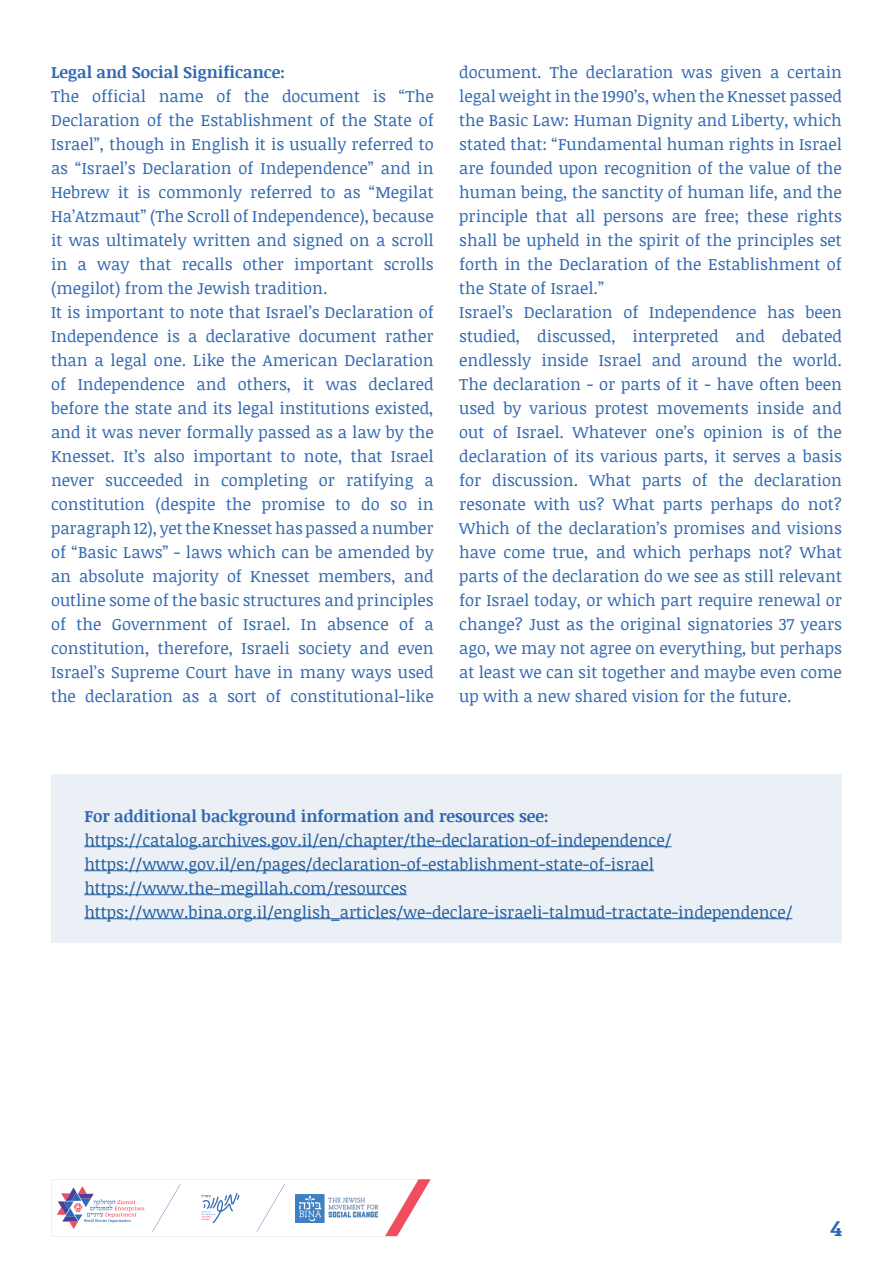
<style>
.page{position:relative;width:893px;height:1263px;background:#fff}
.page>*{position:absolute;margin:0;border:0;box-sizing:border-box;transform-origin:0 0}
.t1{font:700 22.5px "Noticia Text";color:#3069b3}
.t2{font:16.5px/24px "Noticia Text";color:#3069b3}
.t3{font:16.5px/24px "Noticia Text";color:#215e9e}
.t4{font:700 16.5px "Noticia Text";color:#3069b3}
</style>
<div class="page">
<div style="left:51px;top:774px;width:791px;height:168px;background:#ebeff6"></div>
<hr style="left:84px;top:846px;width:587px;height:1px;background:#215e9e">
<hr style="left:84px;top:870px;width:570px;height:1px;background:#215e9e">
<hr style="left:84px;top:894px;width:323px;height:1px;background:#215e9e">
<hr style="left:84px;top:918px;width:708px;height:1px;background:#215e9e">
<svg style="left:51px;top:1179px;width:380px;height:57px"></svg>
<p class="t4" style="left:51px;top:60px;width:236px">Legal and Social Significance:</p>
<p class="t2" style="left:51px;top:84px;width:384px">The official name of the document is “The Declaration of the Establishment of the State of Israel”, though in English it is usually referred to as “Israel’s Declaration of Independence” and in Hebrew it is commonly referred to as “Megilat Ha’Atzmaut” (The Scroll of Independence), because it was ultimately written and signed on a scroll in a way that recalls other important scrolls (megilot) from the Jewish tradition.<br>It is important to note that Israel’s Declaration of Independence is a declarative document rather than a legal one. Like the American Declaration of Independence and others, it was declared before the state and its legal institutions existed, and it was never formally passed as a law by the Knesset. It’s also important to note, that Israel never succeeded in completing or ratifying a constitution (despite the promise to do so in paragraph 12), yet the Knesset has passed a number of “Basic Laws” - laws which can be amended by an absolute majority of Knesset members, and outline some of the basic structures and principles of the Government of Israel. In absence of a constitution, therefore, Israeli society and even Israel’s Supreme Court have in many ways used the declaration as a sort of constitutional-like</p>
<p class="t2" style="left:459px;top:60px;width:384px">document. The declaration was given a certain legal weight in the 1990’s, when the Knesset passed the Basic Law: Human Dignity and Liberty, which stated that: “Fundamental human rights in Israel are founded upon recognition of the value of the human being, the sanctity of human life, and the principle that all persons are free; these rights shall be upheld in the spirit of the principles set forth in the Declaration of the Establishment of the State of Israel.”<br>Israel’s Declaration of Independence has been studied, discussed, interpreted and debated endlessly inside Israel and around the world.<br>The declaration - or parts of it - have often been used by various protest movements inside and out of Israel. Whatever one’s opinion is of the declaration of its various parts, it serves a basis for discussion. What parts of the declaration resonate with us? What parts perhaps do not?<br>Which of the declaration’s promises and visions have come true, and which perhaps not? What parts of the declaration do we see as still relevant for Israel today, or which part require renewal or change? Just as the original signatories 37 years ago, we may not agree on everything, but perhaps at least we can sit together and maybe even come up with a new shared vision for the future.</p>
<p class="t4" style="left:84px;top:804px;width:466px">For additional background information and resources see:</p>
<p class="t3" style="left:84px;top:828px;width:709px">https://catalog.archives.gov.il/en/chapter/the-declaration-of-independence/ https://www.gov.il/en/pages/declaration-of-establishment-state-of-israel https://www.the-megillah.com/resources https://www.bina.org.il/english_articles/we-declare-israeli-talmud-tractate-independence/</p>
<h1 class="t1" style="left:830px;top:1212px;width:13px">4</h1>
</div>
